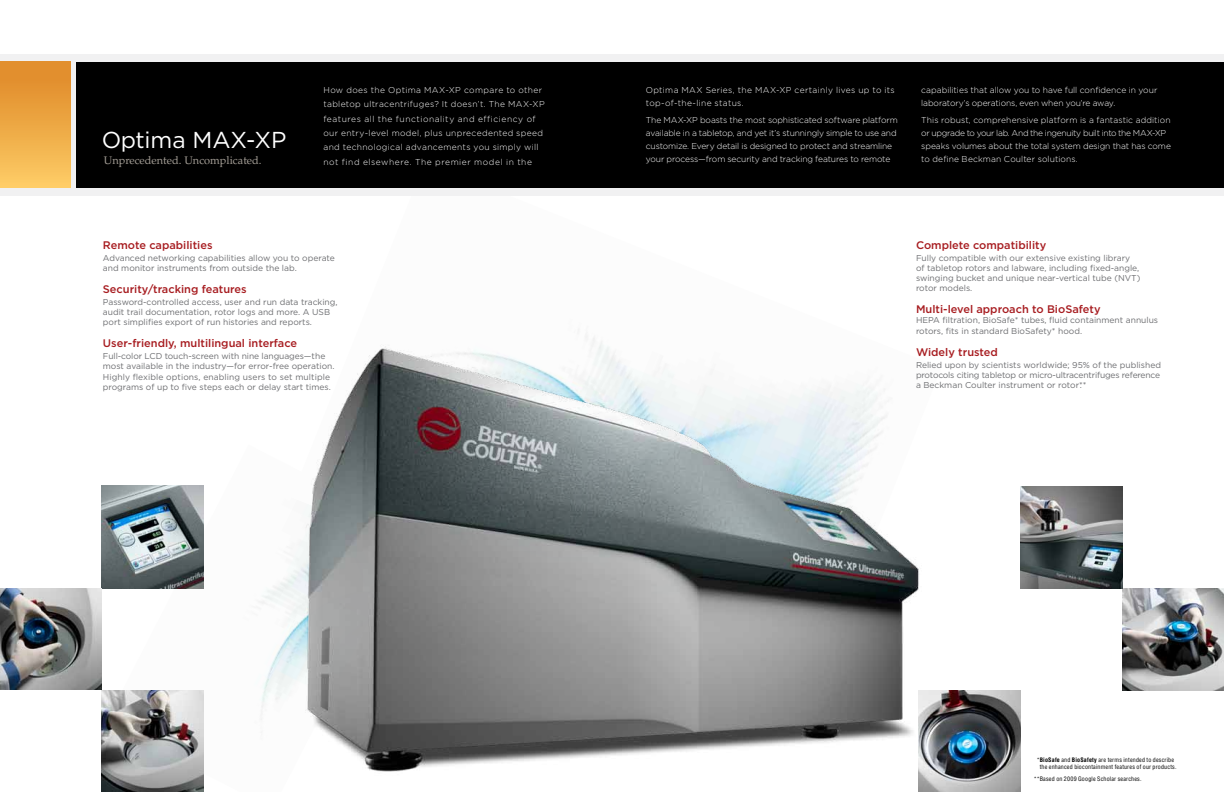
<style>
.page{position:relative;width:1224px;height:792px;background:#fff}
.page>*{position:absolute;margin:0;border:0;box-sizing:border-box;transform-origin:0 0}
.t1{font:23px "Gotham";letter-spacing:-.005em;color:#fff}
.t2{font:500 11px "Gotham";color:#a71c20}
.t3{font:11px "Palatino";color:#a19b93}
.t4{font:8.5px/10.2px "Gotham";color:#6d6e71}
.t5{font:300 8.5px/13px "Gotham";letter-spacing:.005em;color:#fff}
.t6{font:300 8.5px/14.4px "Gotham";letter-spacing:.045em;color:#fff}
.t7{font:300 8.5px/13px "Gotham";letter-spacing:-.015em;color:#fff}
.t8{font:300 8.5px/13px "Gotham";letter-spacing:.035em;color:#fff}
.t9{font:condensed 6px/7.2px "Helvetica";letter-spacing:.03em;color:#000;text-align:center}
.s1{font-weight:700}
</style>
<div class="page">
<img style="left:106px;top:485px;width:172px;height:307px">
<img style="left:278px;top:329px;width:641px;height:452px">
<img style="left:919px;top:690px;width:102px;height:102px">
<img style="left:1122px;top:589px;width:102px;height:101px">
<img style="left:1021px;top:487px;width:101px;height:102px">
<div style="left:0;top:54px;width:1224px;height:142px;background:#f1f1f2"></div>
<div style="left:76px;top:62px;width:1148px;height:126px;background:#000"></div>
<div style="left:0;top:62px;width:71px;height:126px;background:linear-gradient(to bottom,#de8726,#fdcb65)"></div>
<img style="left:102px;top:690px;width:101px;height:102px">
<img style="left:102px;top:486px;width:101px;height:102px">
<img style="left:0;top:588px;width:102px;height:102px">
<h1 class="t1" style="left:102px;top:125px;width:186px">Optima MAX-XP</h1>
<p class="t3" style="left:104px;top:154px;width:159px">Unprecedented. Uncomplicated.</p>
<p class="t6" style="left:323px;top:82px;width:223px">How does the Optima MAX-XP compare to other tabletop ultracentrifuges? It doesn’t. The MAX-XP features all the functionality and efficiency of our entry-level model, plus unprecedented speed and technological advancements you simply will not find elsewhere. The premier model in the</p>
<p class="t8" style="left:646px;top:83px;width:250px">Optima MAX Series, the MAX-XP certainly lives up to its top-of-the-line status.</p>
<p class="t7" style="left:646px;top:113px;width:253px">The MAX-XP boasts the most sophisticated software platform available in a tabletop, and yet it’s stunningly simple to use and customize. Every detail is designed to protect and streamline your process—from security and tracking features to remote</p>
<p class="t5" style="left:921px;top:83px;width:238px">capabilities that allow you to have full confidence in your laboratory’s operations, even when you’re away.</p>
<p class="t5" style="left:921px;top:113px;width:251px">This robust, comprehensive platform is a fantastic addition or upgrade to your lab. And the ingenuity built into the MAX-XP speaks volumes about the total system design that has come to define Beckman Coulter solutions.</p>
<p class="t2" style="left:103px;top:237px;width:111px">Remote capabilities</p>
<p class="t4" style="left:103px;top:252px;width:233px">Advanced networking capabilities allow you to operate and monitor instruments from outside the lab.</p>
<p class="t2" style="left:103px;top:282px;width:145px">Security/tracking features</p>
<p class="t4" style="left:103px;top:296px;width:236px">Password-controlled access, user and run data tracking, audit trail documentation, rotor logs and more. A USB port simplifies export of run histories and reports.</p>
<p class="t2" style="left:103px;top:336px;width:196px">User-friendly, multilingual interface</p>
<p class="t4" style="left:103px;top:351px;width:233px">Full-color LCD touch-screen with nine languages—the most available in the industry—for error-free operation.<br>Highly flexible options, enabling users to set multiple programs of up to five steps each or delay start times.</p>
<p class="t2" style="left:916px;top:237px;width:132px">Complete compatibility</p>
<p class="t4" style="left:916px;top:252px;width:226px">Fully compatible with our extensive existing library of tabletop rotors and labware, including fixed-angle, swinging bucket and unique near-vertical tube (NVT) rotor models.</p>
<p class="t2" style="left:916px;top:302px;width:186px">Multi-level approach to BioSafety</p>
<p class="t4" style="left:916px;top:315px;width:244px">HEPA filtration, BioSafe* tubes, fluid containment annulus rotors, fits in standard BioSafety* hood.</p>
<p class="t2" style="left:916px;top:344px;width:83px">Widely trusted</p>
<p class="t4" style="left:916px;top:359px;width:247px;text-align:justify">Relied upon by scientists worldwide; 95% of the published protocols citing tabletop or micro-ultracentrifuges reference a Beckman Coulter instrument or rotor**.</p>
<p class="t9" style="left:1037px;top:756px;width:141px">*<span class="s1">BioSafe</span> and <span class="s1">BioSafety</span> are terms intended to describe the enhanced biocontainment features of our products.</p>
<p class="t9" style="left:1034px;top:775px;width:109px">**Based on 2009 Google Scholar searches.</p>
</div>
